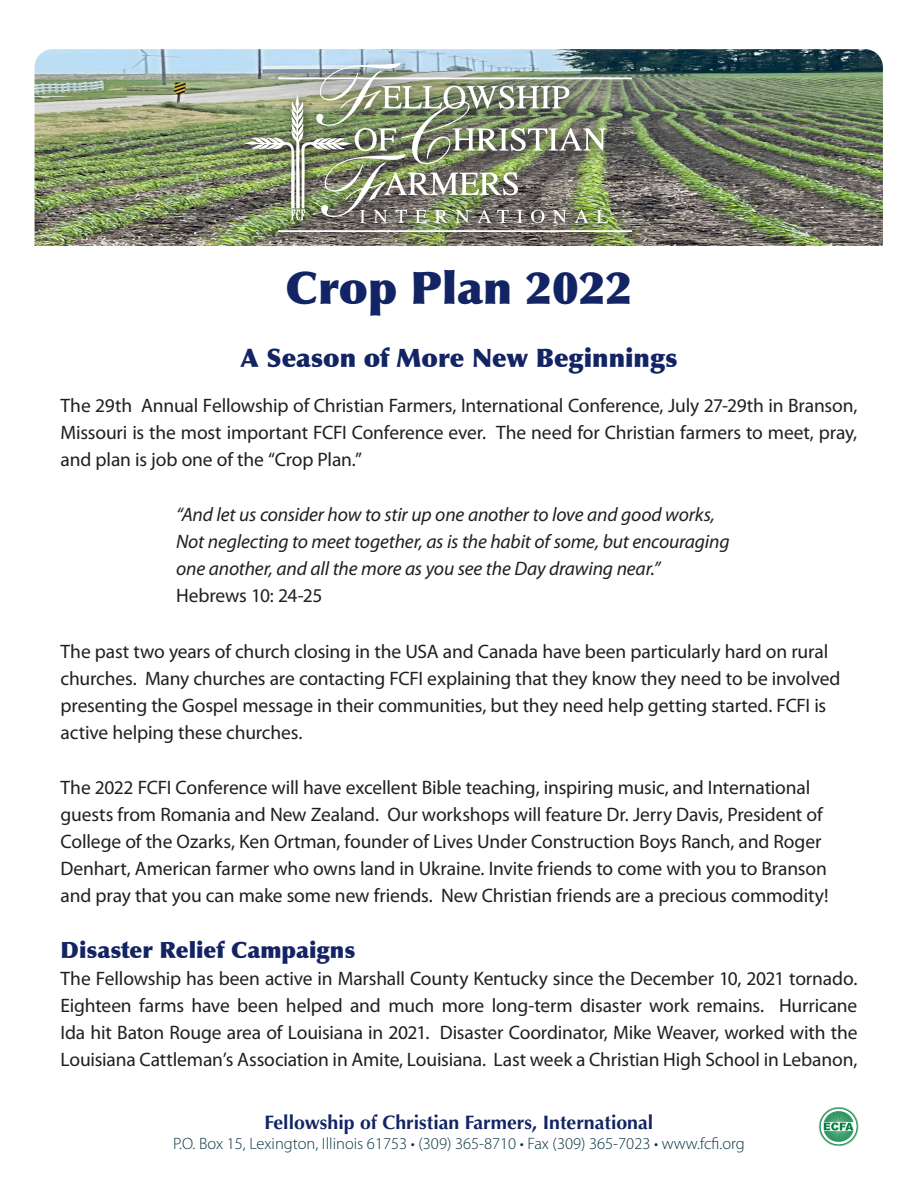
<style>
.page{position:relative;width:918px;height:1188px;background:#fff}
.page>*{position:absolute;margin:0;border:0;box-sizing:border-box;transform-origin:0 0}
.t1{font:900 45px "Optima";color:#122463}
.t2{font:900 25.5px "Optima";letter-spacing:-.005em;color:#122463}
.t3{font:900 22.5px "Optima";color:#122463}
.t4{font:19.5px/27px "Myriad Pro";letter-spacing:-.01em;color:#231f20;text-align:justify}
.t5{font:italic 19.5px/27px "Myriad Pro";letter-spacing:-.01em;color:#231f20}
.t6{font:700 19.5px "Optima";color:#122463}
.t7{font:300 16.5px "Myriad Pro";color:#083441}
.s1{font-style:normal}
</style>
<div class="page">
<img style="left:35px;top:49px;width:848px;height:197px">
<img style="left:818px;top:1107px;width:41px;height:40px">
<div style="left:237px;top:55px;width:409px;height:192px;background:#231f20;opacity:.75"></div>
<img style="left:244px;top:63px;width:388px;height:170px">
<p class="t1" style="left:286px;top:261px;width:348px">Crop Plan 2022</p>
<p class="t2" style="left:241px;top:342px;width:438px">A Season of More New Beginnings</p>
<p class="t4" style="left:61px;top:391px;width:798px">The 29th Annual Fellowship of Christian Farmers, International Conference, July 27-29th in Branson, Missouri is the most important FCFI Conference ever. The need for Christian farmers to meet, pray, and plan is job one of the “Crop Plan.”</p>
<p class="t5" style="left:176px;top:501px;width:555px">“And let us consider how to stir up one another to love and good works, Not neglecting to meet together, as is the habit of some, but encouraging one another, and all the more as you see the Day drawing near.” <span class="s1">Hebrews 10: 24-25</span></p>
<p class="t4" style="left:61px;top:637px;width:781px;text-align:left">The past two years of church closing in the USA and Canada have been particularly hard on rural churches. Many churches are contacting FCFI explaining that they know they need to be involved presenting the Gospel message in their communities, but they need help getting started. FCFI is active helping these churches.</p>
<p class="t4" style="left:61px;top:774px;width:769px;text-align:left">The 2022 FCFI Conference will have excellent Bible teaching, inspiring music, and International guests from Romania and New Zealand. Our workshops will feature Dr. Jerry Davis, President of College of the Ozarks, Ken Ortman, founder of Lives Under Construction Boys Ranch, and Roger Denhart, American farmer who owns land in Ukraine. Invite friends to come with you to Branson and pray that you can make some new friends. New Christian friends are a precious commodity!</p>
<p class="t3" style="left:61px;top:936px;width:296px">Disaster Relief Campaigns</p>
<p class="t4" style="left:61px;top:964px;width:798px">The Fellowship has been active in Marshall County Kentucky since the December 10, 2021 tornado.<br>Eighteen farms have been helped and much more long-term disaster work remains. Hurricane Ida hit Baton Rouge area of Louisiana in 2021. Disaster Coordinator, Mike Weaver, worked with the Louisiana Cattleman’s Association in Amite, Louisiana. Last week a Christian High School in Lebanon,</p>
<p class="t6" style="left:265px;top:1111px;width:390px">Fellowship of Christian Farmers, International</p>
<p class="t7" style="left:173px;top:1134px;width:573px">P.O. Box 15, Lexington, Illinois 61753 • (309) 365-8710 • Fax (309) 365-7023 • www.fcfi.org</p>
</div>
